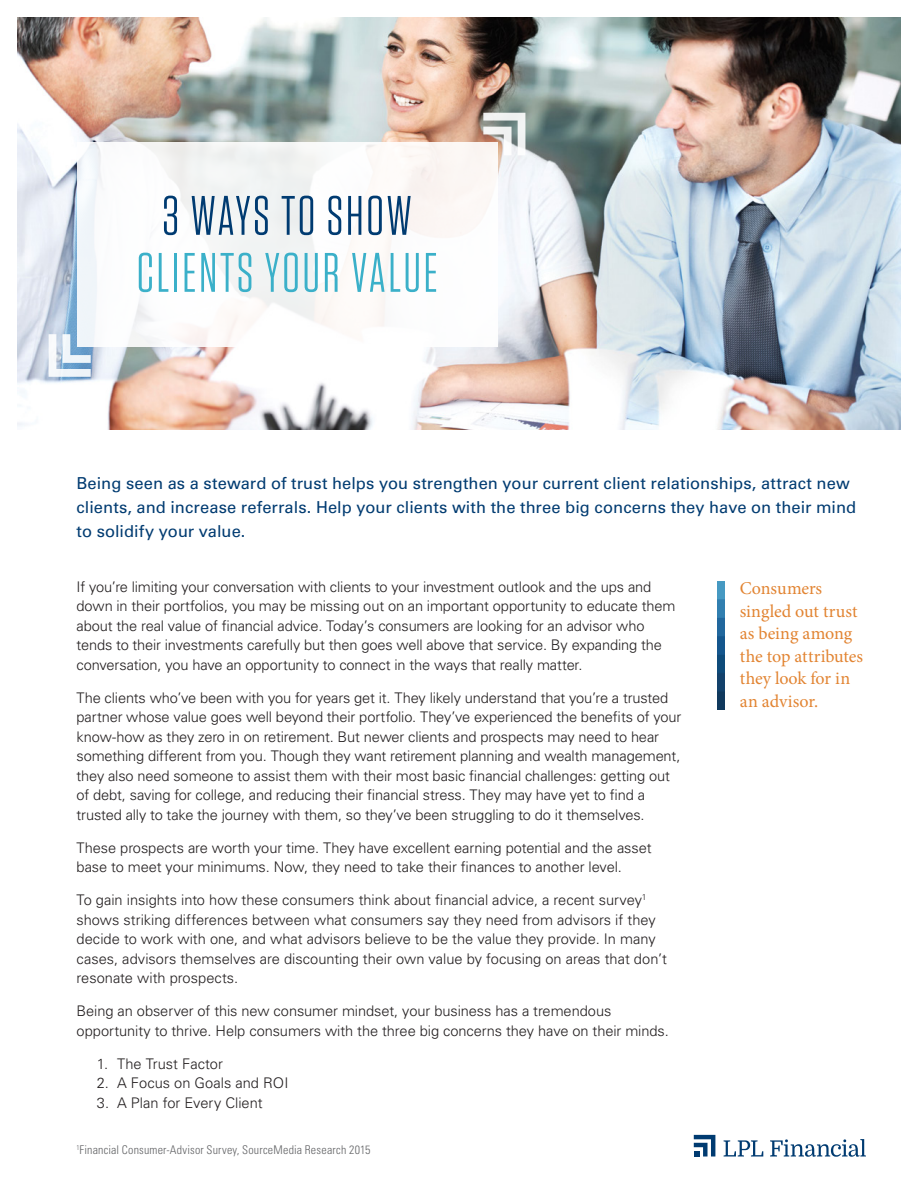
<style>
.page{position:relative;width:918px;height:1188px;background:#fff}
.page>*{position:absolute;margin:0;border:0;box-sizing:border-box;transform-origin:0 0}
.t1{font:55.5px "Tungsten Narrow";letter-spacing:.05em;color:#3bb0c9}
.t2{font:55.5px "Tungsten Narrow";letter-spacing:.045em;color:#003b71}
.t3{font:18px/22.5px "Minion Pro";letter-spacing:-.005em;color:#e28432}
.t4{font:16.5px/24px "Univers LT Std";letter-spacing:.005em;color:#003b71}
.t5{font:300 14.7px/19.5px "Univers LT Std";letter-spacing:-.005em;color:#231f20}
.t6{font:300 condensed 12px "Univers LT Std";letter-spacing:.015em;color:#636466}
</style>
<div class="page">
<img style="left:17px;top:17px;width:884px;height:413px">
<div style="left:77px;top:142px;width:420px;height:205px;background:#fff"></div>
<svg style="left:49px;top:334px;width:42px;height:43px"></svg>
<svg style="left:483px;top:113px;width:42px;height:42px"></svg>
<svg style="left:694px;top:1135px;width:21px;height:22px"></svg>
<svg style="left:724px;top:1140px;width:39px;height:17px"></svg>
<svg style="left:770px;top:1139px;width:96px;height:18px"></svg>
<img style="left:717px;top:581px;width:7px;height:128px">
<h1 class="t2" style="left:162px;top:188px;width:251px">3 WAYS TO SHOW</h1>
<h1 class="t1" style="left:137px;top:245px;width:302px">CLIENTS YOUR VALUE</h1>
<p class="t4" style="left:77px;top:471px;width:781px">Being seen as a steward of trust helps you strengthen your current client relationships, attract new clients, and increase referrals. Help your clients with the three big concerns they have on their mind to solidify your value.</p>
<p class="t5" style="left:77px;top:577px;width:600px">If you’re limiting your conversation with clients to your investment outlook and the ups and down in their portfolios, you may be missing out on an important opportunity to educate them about the real value of financial advice. Today’s consumers are looking for an advisor who tends to their investments carefully but then goes well above that service. By expanding the conversation, you have an opportunity to connect in the ways that really matter.</p>
<p class="t5" style="left:77px;top:688px;width:606px">The clients who’ve been with you for years get it. They likely understand that you’re a trusted partner whose value goes well beyond their portfolio. They’ve experienced the benefits of your know-how as they zero in on retirement. But newer clients and prospects may need to hear something different from you. Though they want retirement planning and wealth management, they also need someone to assist them with their most basic financial challenges: getting out of debt, saving for college, and reducing their financial stress. They may have yet to find a trusted ally to take the journey with them, so they’ve been struggling to do it themselves.</p>
<p class="t5" style="left:77px;top:838px;width:577px">These prospects are worth your time. They have excellent earning potential and the asset base to meet your minimums. Now, they need to take their finances to another level.</p>
<p class="t5" style="left:77px;top:890px;width:592px">To gain insights into how these consumers think about financial advice, a recent survey<sup>1 </sup>shows striking differences between what consumers say they need from advisors if they decide to work with one, and what advisors believe to be the value they provide. In many cases, advisors themselves are discounting their own value by focusing on areas that don’t resonate with prospects.</p>
<p class="t5" style="left:77px;top:1001px;width:594px">Being an observer of this new consumer mindset, your business has a tremendous opportunity to thrive. Help consumers with the three big concerns they have on their minds.</p>
<p class="t5" style="left:97px;top:1054px;width:128px">1. The Trust Factor</p>
<p class="t5" style="left:97px;top:1073px;width:193px">2. A Focus on Goals and ROI</p>
<p class="t5" style="left:97px;top:1093px;width:167px">3. A Plan for Every Client</p>
<p class="t6" style="left:77px;top:1143px;width:295px"><sup>1</sup>Financial Consumer-Advisor Survey, SourceMedia Research 2015</p>
<p class="t3" style="left:740px;top:577px;width:125px">Consumers singled out trust as being among the top attributes they look for in an advisor.</p>
</div>
